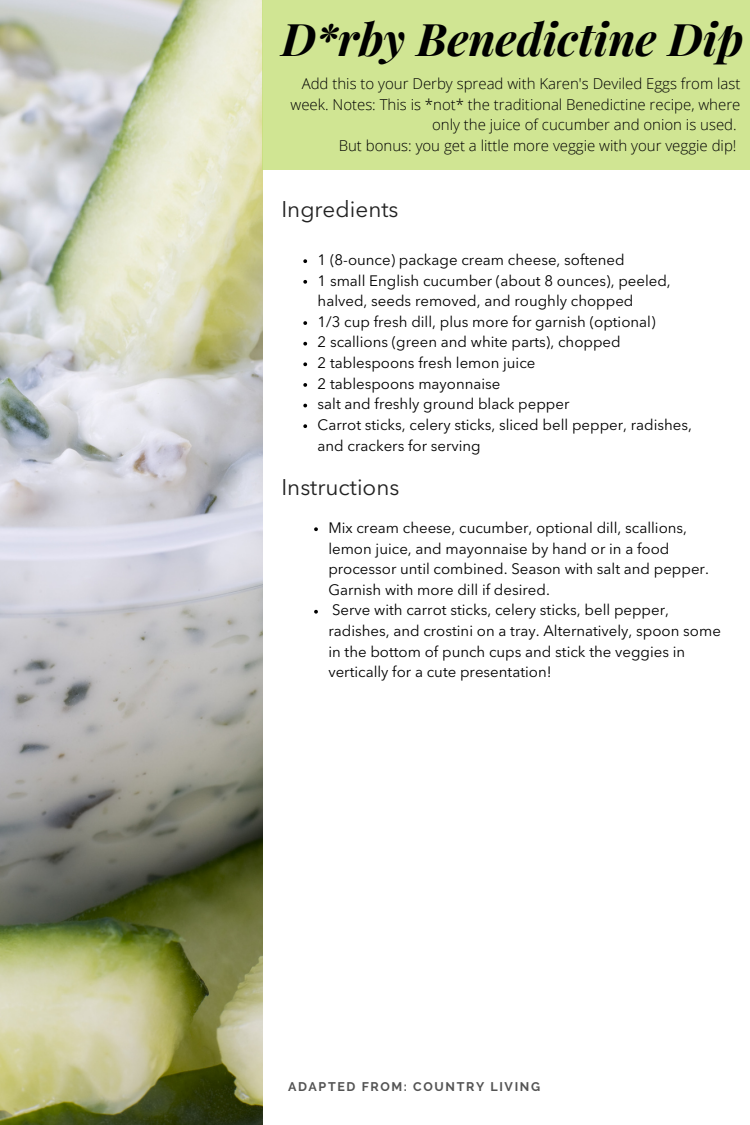
<style>
.page{position:relative;width:750px;height:1125px;background:#fff}
.page>*{position:absolute;margin:0;border:0;box-sizing:border-box;transform-origin:0 0}
.t1{font:italic 700 45px "Playfair Display";color:#000}
.t2{font:22.5px "Avenir Next LT Pro";color:#222}
.t3{font:15px/20.6px "Avenir Next LT Pro";color:#000}
.t4{font:300 15px/20.6px "Open Sans";color:#000;text-align:right}
.t5{font:700 12.5px "Raleway";letter-spacing:.13em;color:#545454}
</style>
<div class="page">
<img style="left:0;top:0;width:262px;height:1125px">
<div style="left:263px;top:0;width:487px;height:170px;background:#d0e593"></div>
<svg style="left:303px;top:259px;width:4px;height:4px"></svg>
<svg style="left:303px;top:280px;width:4px;height:4px"></svg>
<svg style="left:303px;top:321px;width:4px;height:4px"></svg>
<svg style="left:303px;top:342px;width:4px;height:4px"></svg>
<svg style="left:303px;top:362px;width:4px;height:4px"></svg>
<svg style="left:303px;top:383px;width:4px;height:4px"></svg>
<svg style="left:303px;top:404px;width:4px;height:3px"></svg>
<svg style="left:303px;top:424px;width:4px;height:4px"></svg>
<svg style="left:314px;top:527px;width:4px;height:4px"></svg>
<svg style="left:314px;top:610px;width:4px;height:4px"></svg>
<p class="t1" style="left:281px;top:8px;width:464px">D*rby Benedictine Dip</p>
<p class="t4" style="left:291px;top:73px;width:451px">Add this to your Derby spread with Karen's Deviled Eggs from last week. Notes: This is *not* the traditional Benedictine recipe, where only the juice of cucumber and onion is used.</p>
<p class="t4" style="left:339px;top:135px;width:399px">But bonus: you get a little more veggie with your veggie dip!</p>
<p class="t2" style="left:281px;top:200px;width:119px">Ingredients</p>
<p class="t3" style="left:318px;top:251px;width:309px">1 (8-ounce) package cream cheese, softened</p>
<p class="t3" style="left:318px;top:271px;width:355px">1 small English cucumber (about 8 ounces), peeled, halved, seeds removed, and roughly chopped</p>
<p class="t3" style="left:318px;top:313px;width:339px">1/3 cup fresh dill, plus more for garnish (optional)</p>
<p class="t3" style="left:318px;top:333px;width:305px">2 scallions (green and white parts), chopped</p>
<p class="t3" style="left:318px;top:354px;width:219px">2 tablespoons fresh lemon juice</p>
<p class="t3" style="left:318px;top:375px;width:184px">2 tablespoons mayonnaise</p>
<p class="t3" style="left:318px;top:395px;width:253px">salt and freshly ground black pepper</p>
<p class="t3" style="left:318px;top:416px;width:376px">Carrot sticks, celery sticks, sliced bell pepper, radishes, and crackers for serving</p>
<p class="t2" style="left:281px;top:478px;width:120px">Instructions</p>
<p class="t3" style="left:328px;top:519px;width:382px">Mix cream cheese, cucumber, optional dill, scallions, lemon juice, and mayonnaise by hand or in a food processor until combined. Season with salt and pepper.<br>Garnish with more dill if desired.</p>
<p class="t3" style="left:328px;top:601px;width:394px">Serve with carrot sticks, celery sticks, bell pepper, radishes, and crostini on a tray. Alternatively, spoon some in the bottom of punch cups and stick the veggies in vertically for a cute presentation!</p>
<p class="t5" style="left:288px;top:1080px;width:254px">ADAPTED FROM: COUNTRY LIVING</p>
</div>
